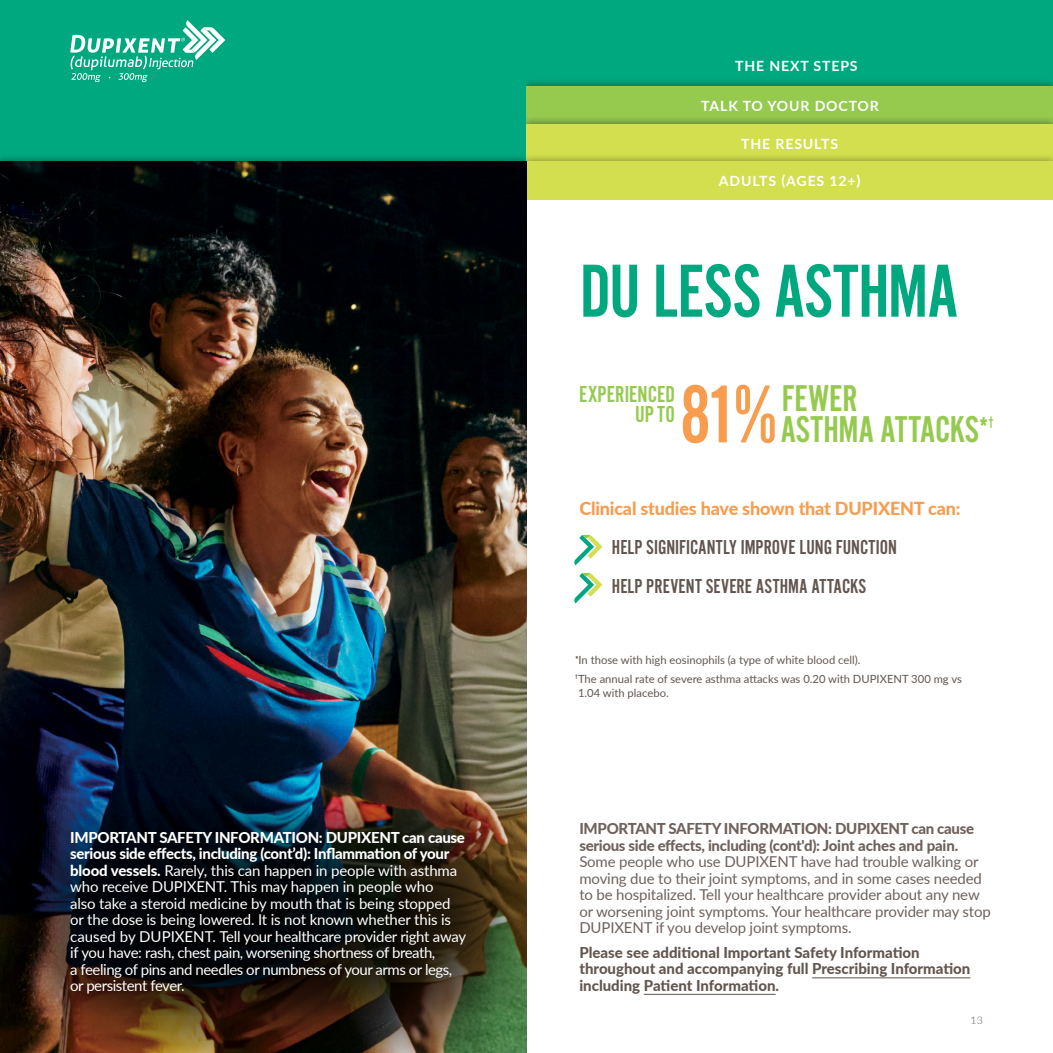
<style>
.page{position:relative;width:1053px;height:1053px;background:#fff}
.page>*{position:absolute;margin:0;border:0;box-sizing:border-box;transform-origin:0 0}
.t1{font:78px "Alternate Got No 2 D";letter-spacing:-.01em;color:#00a880}
.t2{font:38.85px/30.9px "Alternate Got No 2 D";letter-spacing:-.01em;color:#96ca4f}
.t3{font:24px/20.1px "Alternate Got No 2 D";color:#96ca4f;text-align:right}
.t4{font:21px/38.2px "Alternate Got No 2 D";color:#63554f}
.t5{font:800 18px "Lato";letter-spacing:-.01em;color:#f89c4d}
.t6{font:17.55px "Alternate Got No 2 D";color:#96ca4f;scale:.78 1}
.t7{font:15px/16.5px "Lato";letter-spacing:-.015em;color:#fff}
.t8{font:15px/16.5px "Lato";letter-spacing:-.01em;color:#6f615c}
.t9{font:800 15px/16.5px "Lato";color:#63554f}
.t10{font:800 15px/16.5px "Lato";letter-spacing:-.02em;color:#6f615c}
.t11{font:700 14.1px "Lato";letter-spacing:.06em;color:#fff}
.t12{font:11.25px/19.2px "Lato";color:#63554f}
.t13{font:300 10.5px "Lato";color:#63554f}
.s1{font-weight:800}
.s2{font-size:85.2px;color:#f89c4d}
.s3{font-size:40.2px}
.s4{font-family:"Alternate Got No 2 D";font-size:12px}
</style>
<div class="page">
<div style="left:0;top:0;width:526px;height:162px;background:#00a880"></div>
<div style="left:526px;top:0;width:527px;height:103px;background:#00a880"></div>
<div style="left:526px;top:86px;width:527px;height:38px;background:#96ca4f"></div>
<div style="left:526px;top:124px;width:527px;height:76px;background:#d3df4e"></div>
<div style="left:0;top:153px;width:526px;height:9px;background:#000;opacity:.75"></div>
<div style="left:526px;top:153px;width:527px;height:9px;background:#000;opacity:.75"></div>
<hr style="left:526px;top:162px;width:527px;height:1px;background:#fff">
<div style="left:526px;top:115px;width:527px;height:9px;background:#000;opacity:.75"></div>
<hr style="left:526px;top:124px;width:527px;height:1px;background:#fff">
<div style="left:526px;top:77px;width:527px;height:9px;background:#000;opacity:.75"></div>
<hr style="left:526px;top:86px;width:527px;height:1px;background:#fff">
<img style="left:0;top:162px;width:526px;height:891px">
<svg style="left:70px;top:20px;width:155px;height:62px"></svg>
<img style="left:14px;top:797px;width:512px;height:219px">
<img style="left:43px;top:846px;width:454px;height:207px">
<svg style="left:574px;top:535px;width:28px;height:30px"></svg>
<svg style="left:574px;top:573px;width:28px;height:30px"></svg>
<hr style="left:812px;top:977px;width:158px;height:1px;background:#63554f">
<hr style="left:644px;top:994px;width:132px;height:1px;background:#63554f">
<p class="t7" style="left:70px;top:829px;width:397px"><span class="s1">IMPORTANT SAFETY INFORMATION: DUPIXENT can cause serious side effects, including (cont’d): Inflammation of your blood vessels.</span> Rarely, this can happen in people with asthma who receive DUPIXENT. This may happen in people who<br>also take a steroid medicine by mouth that is being stopped or the dose is being lowered. It is not known whether this is caused by DUPIXENT. Tell your healthcare provider right away if you have: rash, chest pain, worsening shortness of breath,<br>a feeling of pins and needles or numbness of your arms or legs, or persistent fever.</p>
<p class="t11" style="left:735px;top:56px;width:124px">THE NEXT STEPS</p>
<p class="t11" style="left:701px;top:95px;width:179px">TALK TO YOUR DOCTOR</p>
<p class="t11" style="left:741px;top:133px;width:98px">THE RESULTS</p>
<p class="t11" style="left:719px;top:171px;width:143px">ADULTS (AGES 12+)</p>
<h1 class="t1" style="left:580px;top:250px;width:380px">DU LESS ASTHMA</h1>
<h3 class="t3" style="left:579px;top:384px;width:97px">EXPERIENCED<br>UP TO</h3>
<h2 class="t2" style="left:780px;top:384px;width:210px;text-indent:-101px"><span class="s2">81%</span>FEWER<br>ASTHMA ATTACKS<span class="s3">*</span></h2>
<p class="t6" style="left:988px;top:413px;width:8px">†</p>
<p class="t5" style="left:579px;top:495px;width:383px">Clinical studies have shown that DUPIXENT can:</p>
<h3 class="t4" style="left:612px;top:529px;width:286px">HELP SIGNIFICANTLY IMPROVE LUNG FUNCTION<br>HELP PREVENT SEVERE ASTHMA ATTACKS</h3>
<p class="t12" style="left:575px;top:650px;width:388px"><span class="s4">*</span>In those with high eosinophils (a type of white blood cell).<br><sup>†</sup>The annual rate of severe asthma attacks was 0.20 with DUPIXENT 300 mg vs</p>
<p class="t12" style="left:578px;top:683px;width:92px">1.04 with placebo.</p>
<p class="t10" style="left:579px;top:820px;width:396px">IMPORTANT SAFETY INFORMATION: DUPIXENT can cause serious side effects, including (cont'd): Joint aches and pain.</p>
<p class="t8" style="left:579px;top:853px;width:413px">Some people who use DUPIXENT have had trouble walking or moving due to their joint symptoms, and in some cases needed to be hospitalized. Tell your healthcare provider about any new or worsening joint symptoms. Your healthcare provider may stop DUPIXENT if you develop joint symptoms.</p>
<p class="t9" style="left:579px;top:944px;width:393px">Please see additional Important Safety Information throughout and accompanying full Prescribing Information including Patient Information.</p>
<p class="t13" style="left:971px;top:1013px;width:14px">13</p>
</div>
